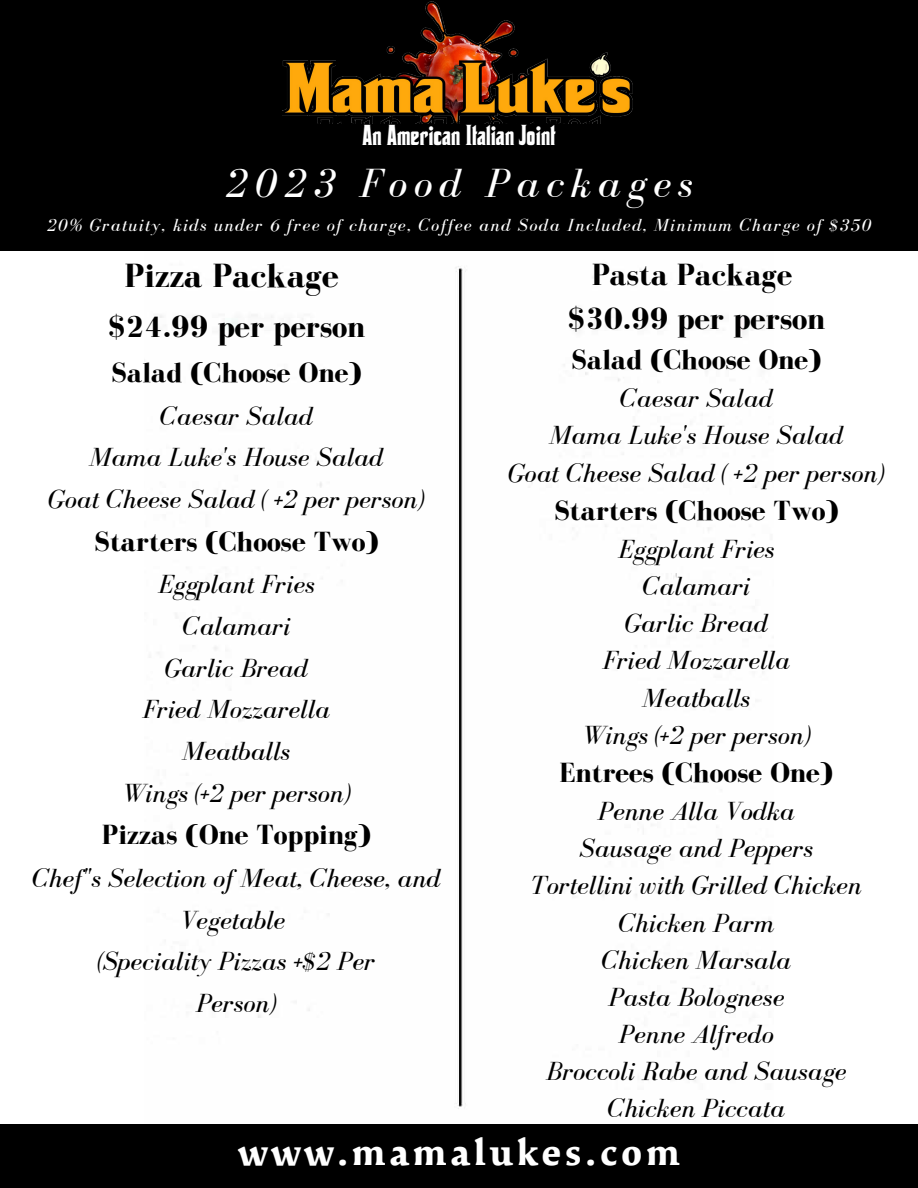
<style>
.page{position:relative;width:918px;height:1188px;background:#fff}
.page>*{position:absolute;margin:0;border:0;box-sizing:border-box;transform-origin:0 0}
.t1{font:900 43.35px "Galena W00";letter-spacing:.075em;color:#fff}
.t2{font:italic 42px "Bodoni FLF";letter-spacing:.16em;color:#fff}
.t3{font:700 34.5px "Bodoni FLF";color:#000}
.t4{font:700 31.5px/43.8px "Bodoni FLF";color:#000;text-align:center}
.t5{font:700 28.5px "Bodoni FLF";color:#000}
.t6{font:italic 27px/37.2px "Bodoni FLF";color:#000;text-align:center}
.t7{font:24px "Corleone Due";color:#fff}
.t8{font:italic 18px "Bodoni FLF";letter-spacing:.075em;color:#fff}
</style>
<div class="page">
<img style="left:145px;top:266px;width:629px;height:859px">
<div style="left:0;top:1125px;width:918px;height:63px;background:#000"></div>
<div style="left:0;top:0;width:918px;height:251px;background:#000"></div>
<img style="left:282px;top:1px;width:351px;height:123px">
<p class="t7" style="left:362px;top:121px;width:195px">An American Italian Joint</p>
<h2 class="t2" style="left:225px;top:160px;width:470px">2023 Food Packages</h2>
<p class="t8" style="left:47px;top:215px;width:826px">20% Gratuity, kids under 6 free of charge, Coffee and Soda Included, Minimum Charge of $350</p>
<p class="t3" style="left:125px;top:257px;width:216px">Pizza Package</p>
<p class="t4" style="left:108px;top:304px;width:259px">$24.99 per person</p>
<p class="t5" style="left:111px;top:357px;width:252px">Salad (Choose One)</p>
<p class="t6" style="left:48px;top:395px;width:378px;line-height:41.7px">Caesar Salad<br>Mama Luke's House Salad<br>Goat Cheese Salad ( +2 per person)</p>
<p class="t5" style="left:94px;top:526px;width:286px">Starters (Choose Two)</p>
<p class="t6" style="left:122px;top:564px;width:231px;line-height:41.7px">Eggplant Fries<br>Calamari<br>Garlic Bread<br>Fried Mozzarella<br>Meatballs<br>Wings (+2 per person)</p>
<p class="t5" style="left:102px;top:819px;width:271px">Pizzas (One Topping)</p>
<p class="t6" style="left:32px;top:857px;width:410px;line-height:41.7px">Chef"s Selection of Meat, Cheese, and<br>Vegetable<br>(Speciality Pizzas +$2 Per<br>Person)</p>
<p class="t4" style="left:568px;top:252px;width:259px">Pasta Package $30.99 per person</p>
<p class="t5" style="left:571px;top:344px;width:252px">Salad (Choose One)</p>
<p class="t6" style="left:508px;top:380px;width:378px">Caesar Salad<br>Mama Luke's House Salad<br>Goat Cheese Salad ( +2 per person)</p>
<p class="t5" style="left:554px;top:495px;width:286px">Starters (Choose Two)</p>
<p class="t6" style="left:582px;top:530px;width:231px">Eggplant Fries<br>Calamari<br>Garlic Bread<br>Fried Mozzarella<br>Meatballs<br>Wings (+2 per person)</p>
<p class="t5" style="left:560px;top:757px;width:275px">Entrees (Choose One)</p>
<p class="t6" style="left:531px;top:793px;width:332px">Penne Alla Vodka<br>Sausage and Peppers<br>Tortellini with Grilled Chicken<br>Chicken Parm<br>Chicken Marsala<br>Pasta Bolognese<br>Penne Alfredo<br>Broccoli Rabe and Sausage<br>Chicken Piccata</p>
<h1 class="t1" style="left:238px;top:1134px;width:443px">www.mamalukes.com</h1>
</div>
